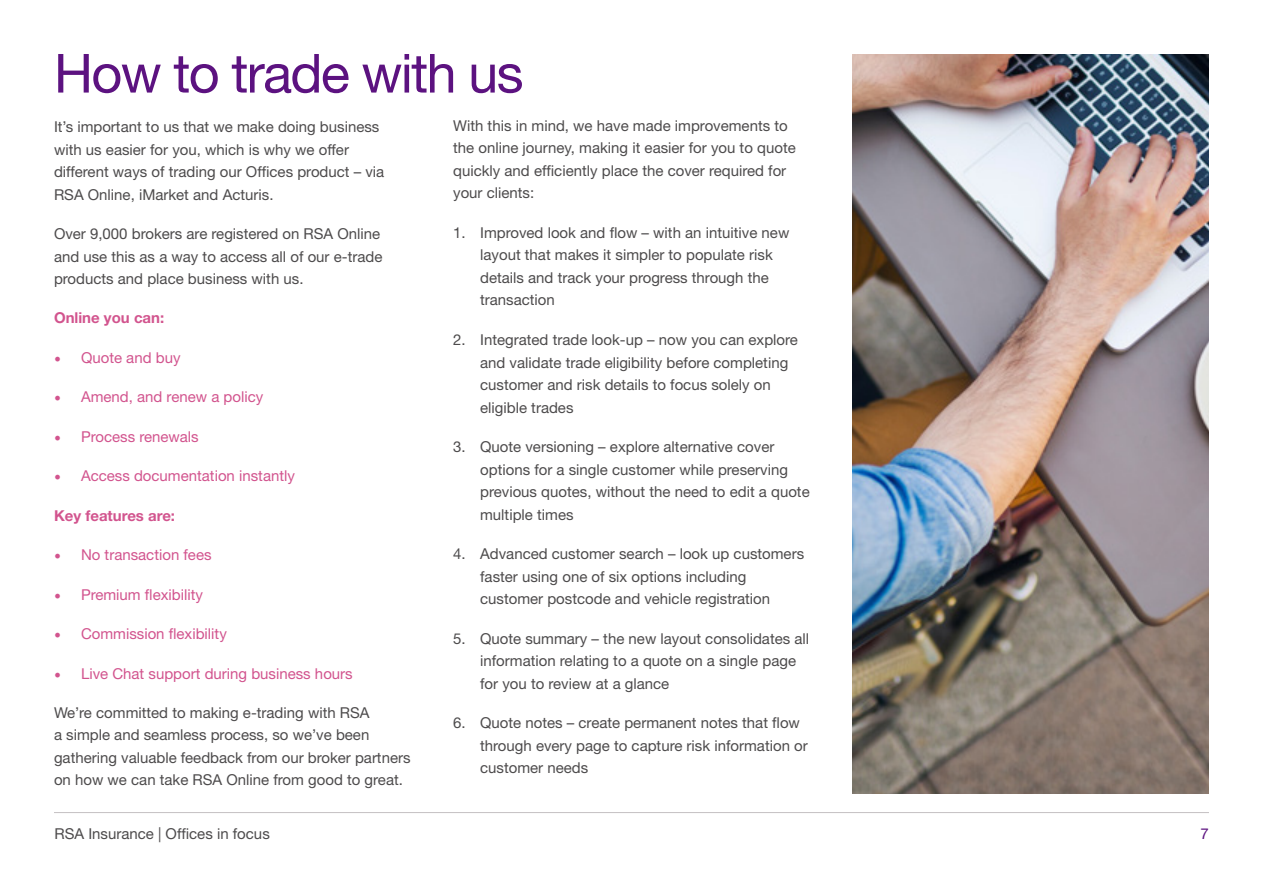
<style>
.page{position:relative;width:1263px;height:893px;background:#fff}
.page>*{position:absolute;margin:0;border:0;box-sizing:border-box;transform-origin:0 0}
.t1{font:54px "Helvetica Neue LT Pro";letter-spacing:-.03em;color:#5c1280}
.t2{font:15px/22.5px "Helvetica Neue LT Pro";color:#4d4b4c}
.t3{font:15px "Helvetica Neue LT Pro";color:#d2548e}
.t4{font:700 15px "Helvetica Neue LT Pro";color:#d2548e}
.t5{font:15px "Helvetica Neue LT Pro";color:#5c1280}
.s1{font-family:"Minion Pro";font-size:18px}
</style>
<div class="page">
<img style="left:853px;top:54px;width:356px;height:740px">
<hr style="left:54px;top:812px;width:1155px;height:1px;background:#c4c0c2">
<h1 class="t1" style="left:54px;top:40px;width:471px">How to trade with us</h1>
<p class="t2" style="left:54px;top:115px;width:332px">It’s important to us that we make doing business with us easier for you, which is why we offer different ways of trading our Offices product – via RSA Online, iMarket and Acturis.</p>
<p class="t2" style="left:54px;top:222px;width:330px">Over 9,000 brokers are registered on RSA Online and use this as a way to access all of our e-trade products and place business with us.</p>
<p class="t4" style="left:54px;top:309px;width:112px">Online you can:</p>
<p class="t3" style="left:54px;top:348px;width:128px"><span class="s1">•</span> Quote and buy</p>
<p class="t3" style="left:54px;top:388px;width:211px"><span class="s1">•</span> Amend, and renew a policy</p>
<p class="t3" style="left:54px;top:427px;width:146px"><span class="s1">•</span> Process renewals</p>
<p class="t3" style="left:54px;top:467px;width:242px"><span class="s1">•</span> Access documentation instantly</p>
<p class="t4" style="left:54px;top:506px;width:123px">Key features are:</p>
<p class="t3" style="left:54px;top:545px;width:159px"><span class="s1">•</span> No transaction fees</p>
<p class="t3" style="left:54px;top:585px;width:150px"><span class="s1">•</span> Premium flexibility</p>
<p class="t3" style="left:54px;top:624px;width:174px"><span class="s1">•</span> Commission flexibility</p>
<p class="t3" style="left:54px;top:664px;width:300px"><span class="s1">•</span> Live Chat support during business hours</p>
<p class="t2" style="left:54px;top:701px;width:358px">We’re committed to making e-trading with RSA<br>a simple and seamless process, so we’ve been gathering valuable feedback from our broker partners on how we can take RSA Online from good to great.</p>
<p class="t2" style="left:453px;top:114px;width:344px">With this in mind, we have made improvements to the online journey, making it easier for you to quote quickly and efficiently place the cover required for your clients:</p>
<p class="t2" style="left:480px;top:221px;width:311px;text-indent:-27px">1. Improved look and flow – with an intuitive new layout that makes it simpler to populate risk details and track your progress through the transaction</p>
<p class="t2" style="left:480px;top:328px;width:319px;text-indent:-27px">2. Integrated trade look-up – now you can explore and validate trade eligibility before completing customer and risk details to focus solely on eligible trades</p>
<p class="t2" style="left:480px;top:435px;width:331px;text-indent:-27px">3. Quote versioning – explore alternative cover options for a single customer while preserving previous quotes, without the need to edit a quote multiple times</p>
<p class="t2" style="left:480px;top:542px;width:325px;text-indent:-27px">4. Advanced customer search – look up customers faster using one of six options including customer postcode and vehicle registration</p>
<p class="t2" style="left:480px;top:627px;width:330px;text-indent:-27px">5. Quote summary – the new layout consolidates all information relating to a quote on a single page for you to review at a glance</p>
<p class="t2" style="left:480px;top:711px;width:329px;text-indent:-27px">6. Quote notes – create permanent notes that flow through every page to capture risk information or customer needs</p>
<p class="t2" style="left:55px;top:822px;width:217px">RSA Insurance | Offices in focus</p>
<p class="t5" style="left:1200px;top:824px;width:10px">7</p>
</div>
